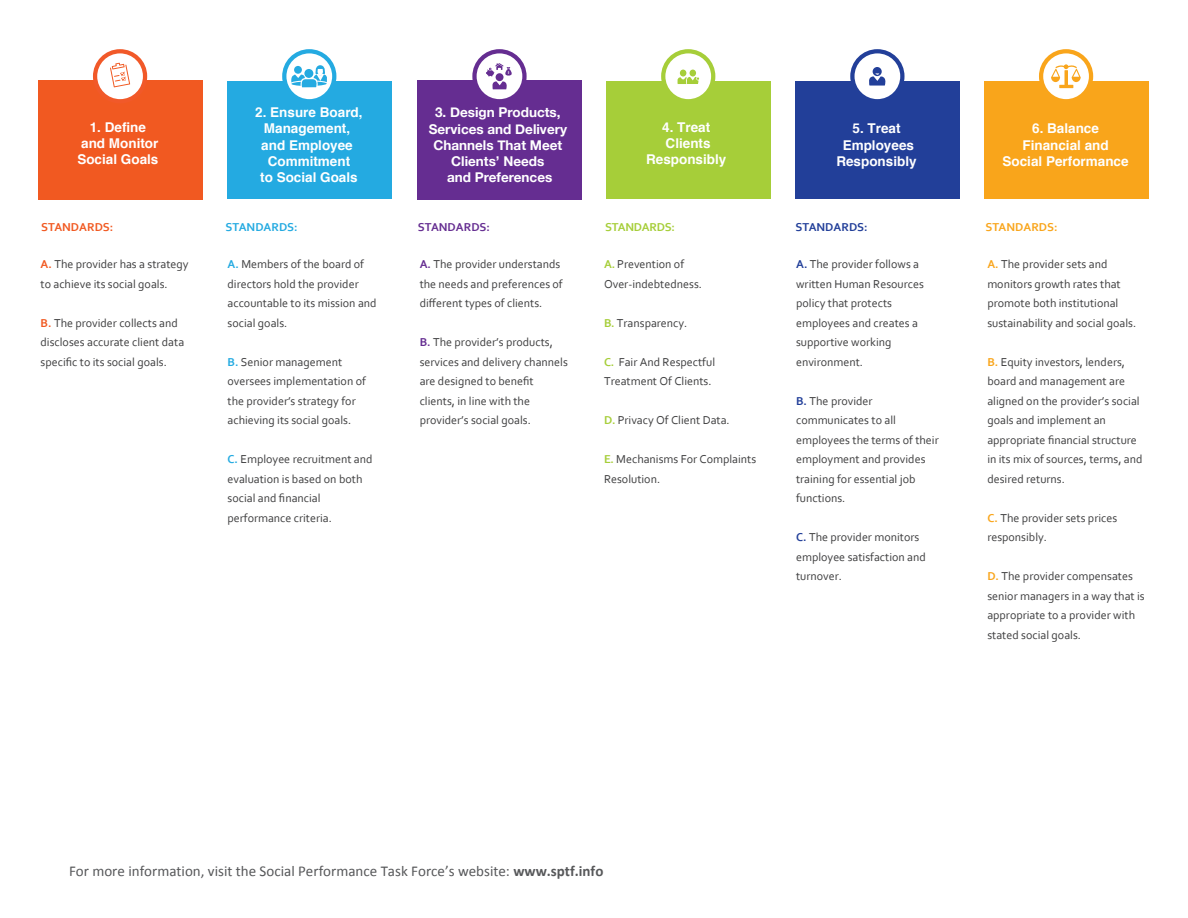
<style>
.page{position:relative;width:1188px;height:918px;background:#fff}
.page>*{position:absolute;margin:0;border:0;box-sizing:border-box;transform-origin:0 0}
.t1{font:15px "Calibri";color:#57585a}
.t2{font:700 13.5px/16.2px "Helvetica";color:#fff;text-align:center}
.t3{font:700 13.5px/16.2px "Helvetica Neue";color:#fff;text-align:center}
.t4{font:12px/19.5px "Corbel";color:#3e3e3f}
.t5{font:700 12px "Corbel";color:#652d91}
.t6{font:700 12px "Corbel";color:#f15921}
.t7{font:700 12px "Corbel";color:#24aae1}
.t8{font:700 12px "Corbel";color:#223f99}
.t9{font:700 12px "Corbel";color:#f9a51b}
.t10{font:700 12px "Corbel";letter-spacing:-.02em;color:#a6ce39}
.s1{font-weight:700;color:#f15921}
.s2{font-weight:700;color:#24aae1}
.s3{font-weight:700;color:#652d91}
.s4{font-weight:700;color:#a6ce39}
.s5{font-weight:700;color:#223f99}
.s6{font-weight:700;color:#f9a51b}
.s7{font-weight:700}
</style>
<div class="page">
<div style="left:417px;top:80px;width:164px;height:119px;background:#652d91"></div>
<svg style="left:474px;top:51px;width:50px;height:50px"></svg>
<div style="left:472px;top:49px;width:55px;height:54px;border:4px solid #652d91;border-radius:50%"></div>
<svg style="left:486px;top:63px;width:26px;height:26px"></svg>
<div style="left:496px;top:73px;width:8px;height:8px;background:#652d91;border-radius:50%"></div>
<div style="left:984px;top:81px;width:164px;height:117px;background:#f9a51b"></div>
<div style="left:795px;top:81px;width:164px;height:117px;background:#223f99"></div>
<div style="left:227px;top:81px;width:164px;height:117px;background:#24aae1"></div>
<div style="left:38px;top:80px;width:164px;height:119px;background:#f15921"></div>
<svg style="left:852px;top:51px;width:50px;height:50px"></svg>
<div style="left:850px;top:49px;width:55px;height:54px;border:4px solid #223f99;border-radius:50%"></div>
<svg style="left:867px;top:67px;width:20px;height:19px"></svg>
<svg style="left:1041px;top:51px;width:50px;height:50px"></svg>
<div style="left:1039px;top:49px;width:54px;height:54px;border:4px solid #f9a51b;border-radius:50%"></div>
<svg style="left:1051px;top:64px;width:30px;height:24px"></svg>
<svg style="left:284px;top:51px;width:50px;height:50px"></svg>
<div style="left:282px;top:49px;width:55px;height:54px;border:4px solid #24aae1;border-radius:50%"></div>
<svg style="left:290px;top:65px;width:39px;height:22px"></svg>
<div style="left:606px;top:81px;width:164px;height:117px;background:#a6ce39"></div>
<svg style="left:663px;top:51px;width:50px;height:50px"></svg>
<div style="left:661px;top:49px;width:54px;height:54px;border:4px solid #a6ce39;border-radius:50%"></div>
<div style="left:680px;top:70px;width:6px;height:7px;background:#a6ce39;border-radius:50%"></div>
<div style="left:690px;top:70px;width:6px;height:7px;background:#a6ce39;border-radius:50%"></div>
<svg style="left:676px;top:77px;width:23px;height:7px"></svg>
<svg style="left:95px;top:51px;width:50px;height:50px"></svg>
<div style="left:93px;top:49px;width:54px;height:54px;border:4px solid #f15929;border-radius:50%"></div>
<svg style="left:110px;top:63px;width:20px;height:24px"></svg>
<p class="t2" style="left:77px;top:119px;width:83px">1. Define and Monitor<br>Social Goals</p>
<p class="t2" style="left:255px;top:105px;width:109px">2. Ensure Board,<br>Management, and Employee<br>Commitment<br>to Social Goals</p>
<p class="t3" style="left:429px;top:105px;width:140px">3. Design Products,<br>Services and Delivery<br>Channels That Meet<br>Clients’ Needs<br>and Preferences</p>
<p class="t2" style="left:646px;top:119px;width:82px">4. Treat<br>Clients<br>Responsibly</p>
<p class="t2" style="left:836px;top:121px;width:82px">5. Treat<br>Employees<br>Responsibly</p>
<p class="t2" style="left:1003px;top:121px;width:128px">6. Balance<br>Financial and<br>Social Performance</p>
<p class="t6" style="left:41px;top:220px;width:74px">STANDARDS:</p>
<p class="t7" style="left:226px;top:220px;width:74px">STANDARDS:</p>
<p class="t8" style="left:796px;top:220px;width:74px">STANDARDS:</p>
<p class="t9" style="left:985px;top:220px;width:74px">STANDARDS:</p>
<p class="t10" style="left:605px;top:220px;width:72px">STANDARDS:</p>
<p class="t5" style="left:418px;top:220px;width:74px">STANDARDS:</p>
<p class="t4" style="left:41px;top:254px;width:150px"><span class="s1">A.</span> The provider has a strategy to achieve its social goals.</p>
<p class="t4" style="left:41px;top:313px;width:145px"><span class="s1">B.</span> The provider collects and discloses accurate client data specific to its social goals.</p>
<p class="t4" style="left:228px;top:254px;width:151px"><span class="s2">A.</span> Members of the board of directors hold the provider accountable to its mission and social goals.</p>
<p class="t4" style="left:228px;top:352px;width:140px"><span class="s2">B.</span> Senior management oversees implementation of the provider’s strategy for achieving its social goals.</p>
<p class="t4" style="left:228px;top:449px;width:147px"><span class="s2">C.</span> Employee recruitment and evaluation is based on both social and financial performance criteria.</p>
<p class="t4" style="left:420px;top:254px;width:145px"><span class="s3">A.</span> The provider understands the needs and preferences of different types of clients.</p>
<p class="t4" style="left:420px;top:332px;width:150px"><span class="s3">B.</span> The provider’s products, services and delivery channels are designed to benefit clients, in line with the provider’s social goals.</p>
<p class="t4" style="left:604px;top:254px;width:99px"><span class="s4">A.</span> Prevention of<br>Over-indebtedness.</p>
<p class="t4" style="left:604px;top:313px;width:85px"><span class="s4">B.</span> Transparency.</p>
<p class="t4" style="left:604px;top:352px;width:113px"><span class="s4">C.</span> Fair And Respectful<br>Treatment Of Clients.</p>
<p class="t4" style="left:604px;top:410px;width:127px"><span class="s4">D.</span> Privacy Of Client Data.</p>
<p class="t4" style="left:604px;top:449px;width:154px"><span class="s4">E.</span> Mechanisms For Complaints<br>Resolution.</p>
<p class="t4" style="left:796px;top:254px;width:129px"><span class="s5">A.</span> The provider follows a written Human Resources policy that protects employees and creates a supportive working environment.</p>
<p class="t4" style="left:796px;top:391px;width:144px"><span class="s5">B.</span> The provider communicates to all employees the terms of their employment and provides training for essential job functions.</p>
<p class="t4" style="left:796px;top:527px;width:131px"><span class="s5">C.</span> The provider monitors employee satisfaction and turnover.</p>
<p class="t4" style="left:987px;top:254px;width:150px"><span class="s6">A.</span> The provider sets and monitors growth rates that promote both institutional sustainability and social goals.</p>
<p class="t4" style="left:987px;top:352px;width:157px"><span class="s6">B.</span> Equity investors, lenders, board and management are aligned on the provider’s social goals and implement an appropriate financial structure in its mix of sources, terms, and desired returns.</p>
<p class="t4" style="left:987px;top:508px;width:131px"><span class="s6">C.</span> The provider sets prices responsibly.</p>
<p class="t4" style="left:987px;top:566px;width:159px"><span class="s6">D.</span> The provider compensates senior managers in a way that is appropriate to a provider with stated social goals.</p>
<p class="t1" style="left:69px;top:862px;width:536px">For more information, visit the Social Performance Task Force’s website: <span class="s7">www.sptf.info</span></p>
</div>
